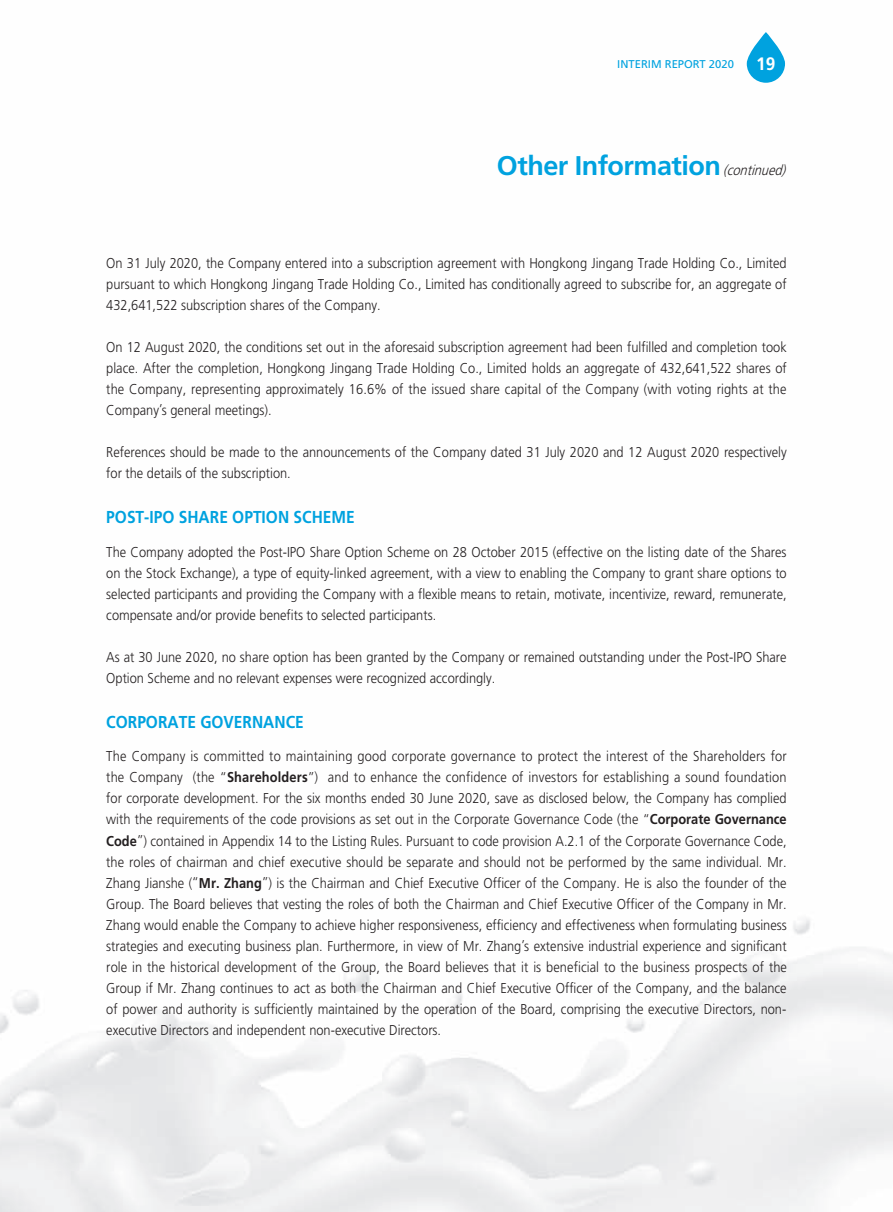
<style>
.page{position:relative;width:893px;height:1212px;background:#fff}
.page>*{position:absolute;margin:0;border:0;box-sizing:border-box;transform-origin:0 0}
.t1{font:700 27px "Frutiger LT Std";letter-spacing:-.02em;color:#00a2df}
.t2{font:700 17.25px "Frutiger LT Std";color:#00a2df;scale:.9 1}
.t3{font:300 14.25px/21px "Frutiger LT Std";color:#231f20;text-align:justify;scale:.9 1}
.t4{font:11.25px "Frutiger LT Std";color:#00a2df}
.s1{font-weight:700;font-size:18px;color:#fff}
.s2{font-weight:300;font-style:italic;font-size:14.25px;color:#231f20}
.s3{font-weight:700}
</style>
<div class="page">
<svg style="left:747px;top:32px;width:38px;height:51px;fill:#00a2df"></svg>
<p class="t4" style="left:617px;top:57px;width:160px">INTERIM REPORT 2020 <span class="s1">19</span></p>
<h1 class="t1" style="left:497px;top:150px;width:294px">Other Information <span class="s2">(continued)</span></h1>
<p class="t3" style="left:106px;top:253px;width:757px">On 31 July 2020, the Company entered into a subscription agreement with Hongkong Jingang Trade Holding Co., Limited pursuant to which Hongkong Jingang Trade Holding Co., Limited has conditionally agreed to subscribe for, an aggregate of 432,641,522 subscription shares of the Company.</p>
<p class="t3" style="left:106px;top:337px;width:757px">On 12 August 2020, the conditions set out in the aforesaid subscription agreement had been fulfilled and completion took place. After the completion, Hongkong Jingang Trade Holding Co., Limited holds an aggregate of 432,641,522 shares of the Company, representing approximately 16.6% of the issued share capital of the Company (with voting rights at the Company’s general meetings).</p>
<p class="t3" style="left:106px;top:442px;width:757px">References should be made to the announcements of the Company dated 31 July 2020 and 12 August 2020 respectively for the details of the subscription.</p>
<p class="t2" style="left:106px;top:507px;width:278px">POST-IPO SHARE OPTION SCHEME</p>
<p class="t3" style="left:106px;top:541px;width:757px">The Company adopted the Post-IPO Share Option Scheme on 28 October 2015 (effective on the listing date of the Shares on the Stock Exchange), a type of equity-linked agreement, with a view to enabling the Company to grant share options to selected participants and providing the Company with a flexible means to retain, motivate, incentivize, reward, remunerate, compensate and/or provide benefits to selected participants.</p>
<p class="t3" style="left:106px;top:646px;width:757px">As at 30 June 2020, no share option has been granted by the Company or remained outstanding under the Post-IPO Share<br>Option Scheme and no relevant expenses were recognized accordingly.</p>
<p class="t2" style="left:106px;top:711px;width:221px">CORPORATE GOVERNANCE</p>
<p class="t3" style="left:106px;top:746px;width:758px">The Company is committed to maintaining good corporate governance to protect the interest of the Shareholders for the Company (the “<span class="s3">Shareholders</span>”) and to enhance the confidence of investors for establishing a sound foundation for corporate development. For the six months ended 30 June 2020, save as disclosed below, the Company has complied with the requirements of the code provisions as set out in the Corporate Governance Code (the “<span class="s3">Corporate Governance Code</span>”) contained in Appendix 14 to the Listing Rules. Pursuant to code provision A.2.1 of the Corporate Governance Code, the roles of chairman and chief executive should be separate and should not be performed by the same individual. Mr.<br>Zhang Jianshe (“<span class="s3">Mr. Zhang</span>”) is the Chairman and Chief Executive Officer of the Company. He is also the founder of the Group. The Board believes that vesting the roles of both the Chairman and Chief Executive Officer of the Company in Mr.<br>Zhang would enable the Company to achieve higher responsiveness, efficiency and effectiveness when formulating business strategies and executing business plan. Furthermore, in view of Mr. Zhang’s extensive industrial experience and significant role in the historical development of the Group, the Board believes that it is beneficial to the business prospects of the Group if Mr. Zhang continues to act as both the Chairman and Chief Executive Officer of the Company, and the balance of power and authority is sufficiently maintained by the operation of the Board, comprising the executive Directors, non&shy;executive Directors and independent non-executive Directors.</p>
</div>
